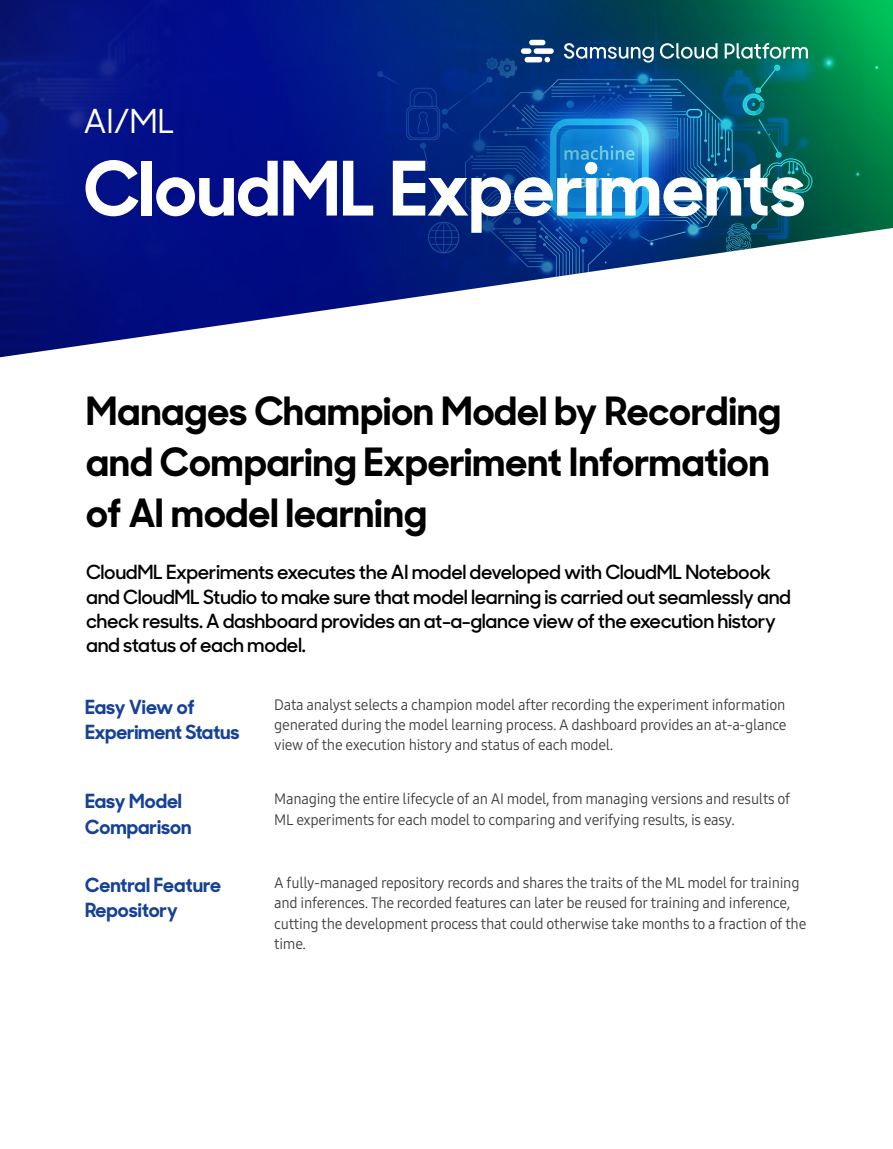
<style>
.page{position:relative;width:893px;height:1149px;background:#fff}
.page>*{position:absolute;margin:0;border:0;box-sizing:border-box;transform-origin:0 0}
.t1{font:700 75px "Sharp Sans No 1";color:#fff}
.t2{font:700 39px/51px "Sharp Sans No 1";letter-spacing:.005em;color:#000}
.t3{font:500 33px "Sharp Sans No 1";color:#fff}
.t4{font:600 19.5px/24px "Sharp Sans No 1";letter-spacing:-.02em;color:#000}
.t5{font:700 19.5px/25.5px "Sharp Sans No 1";color:#164194}
.t6{font:15px/20.2px "Samsung One Latin Compact 400";letter-spacing:-.02em;color:#3c3c3b}
</style>
<div class="page">
<img style="left:0;top:0;width:893px;height:357px">
<div style="left:529px;top:40px;width:16px;height:5px;background:#fff;border-radius:3px"></div>
<svg style="left:544px;top:57px;width:6px;height:5px"></svg>
<div style="left:525px;top:57px;width:17px;height:5px;background:#fff;border-radius:3px"></div>
<div style="left:521px;top:48px;width:10px;height:6px;background:#fff;border-radius:3px"></div>
<div style="left:534px;top:48px;width:20px;height:6px;background:#fff;border-radius:3px"></div>
<svg style="left:564px;top:43px;width:90px;height:20px"></svg>
<svg style="left:660px;top:43px;width:57px;height:16px"></svg>
<svg style="left:725px;top:43px;width:83px;height:16px"></svg>
<h3 class="t3" style="left:83px;top:98px;width:93px">AI/ML</h3>
<h1 class="t1" style="left:84px;top:126px;width:723px">CloudML Experiments</h1>
<h2 class="t2" style="left:86px;top:381px;width:696px">Manages Champion Model by Recording and Comparing Experiment Information of AI model learning</h2>
<p class="t4" style="left:86px;top:559px;width:706px">CloudML Experiments executes the AI model developed with CloudML Notebook and CloudML Studio to make sure that model learning is carried out seamlessly and check results. A dashboard provides an at-a-glance view of the execution history and status of each model.</p>
<h3 class="t5" style="left:85px;top:691px;width:156px">Easy View of<br>Experiment Status</h3>
<p class="t6" style="left:274px;top:694px;width:514px;text-align:justify">Data analyst selects a champion model after recording the experiment information generated during the model learning process. A dashboard provides an at-a-glance view of the execution history and status of each model.</p>
<h3 class="t5" style="left:85px;top:786px;width:108px">Easy Model<br>Comparison</h3>
<p class="t6" style="left:274px;top:788px;width:518px">Managing the entire lifecycle of an AI model, from managing versions and results of<br>ML experiments for each model to comparing and verifying results, is easy.</p>
<h3 class="t5" style="left:85px;top:870px;width:138px">Central Feature<br>Repository</h3>
<p class="t6" style="left:274px;top:872px;width:534px">A fully-managed repository records and shares the traits of the ML model for training and inferences. The recorded features can later be reused for training and inference, cutting the development process that could otherwise take months to a fraction of the time.</p>
</div>
